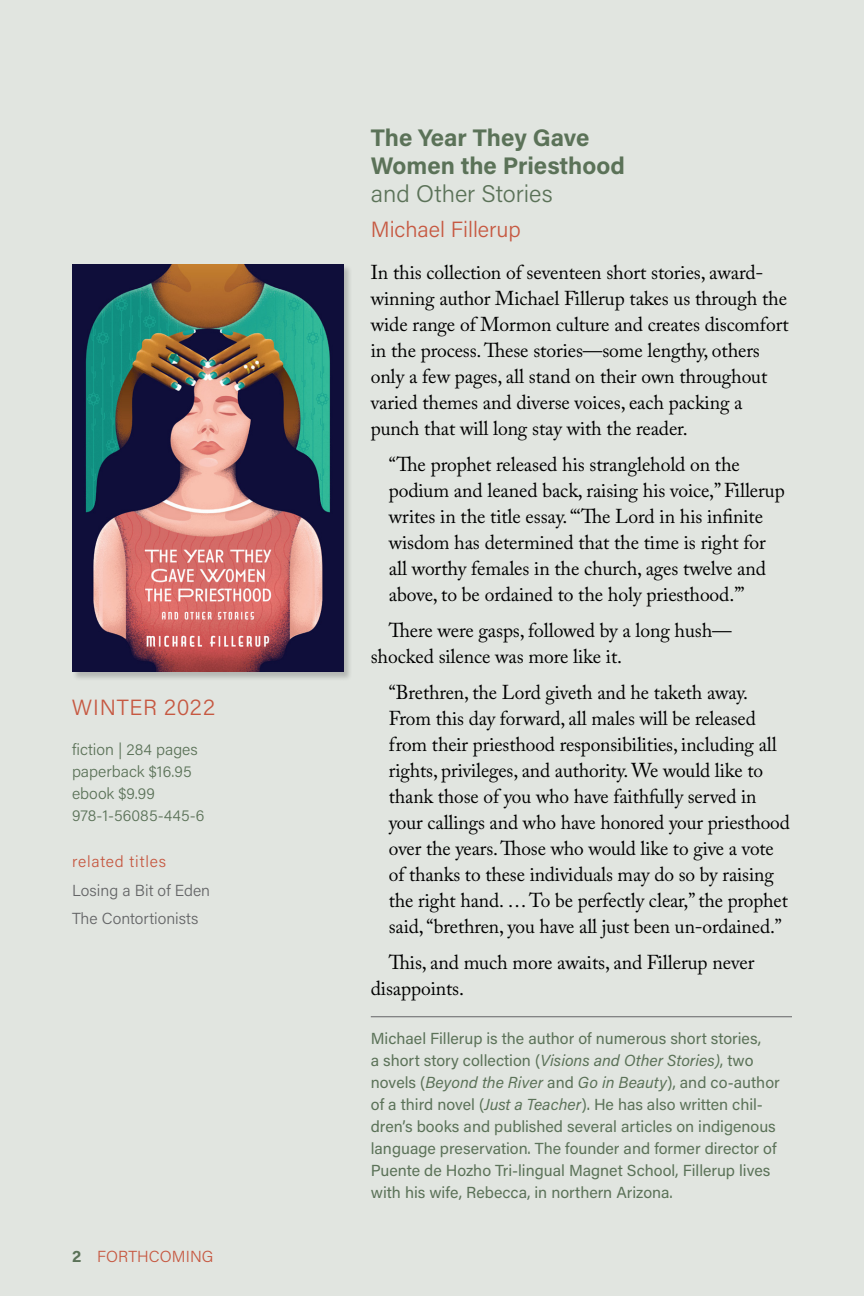
<style>
.page{position:relative;width:864px;height:1296px;background:#e1e5e0}
.page>*{position:absolute;margin:0;border:0;box-sizing:border-box;transform-origin:0 0}
.t1{font:700 24px/28px "Acumin Pro";color:#5b7258}
.t2{font:300 24px "Acumin Pro";color:#5b7258}
.t3{font:300 22px "Acumin Pro";color:#c65841}
.t4{font:300 22px "Acumin Pro";letter-spacing:.03em;color:#c65841}
.t5{font:20px/26px "Adobe Caslon Pro";letter-spacing:-.005em;color:#000}
.t6{font:16px/22px "Acumin Pro";color:#5b7258}
.t7{font:300 16px/22px "Acumin Pro";color:#5b7258}
.t8{font:300 16px/28.2px "Acumin Pro";color:#636466}
.t9{font:300 16px "Acumin Pro";letter-spacing:.04em;color:#c65841}
.t10{font:300 16px "Acumin Pro";letter-spacing:.005em;color:#c65841}
.s1{font-weight:700;color:#5b7258}
.s2{font-style:italic}
</style>
<div class="page">
<div style="left:72px;top:264px;width:281px;height:417px;background:#000;opacity:.2"></div>
<img style="left:72px;top:264px;width:272px;height:408px">
<hr style="left:371px;top:1016px;width:421px;height:1px;background:#636466">
<p class="t4" style="left:72px;top:692px;width:145px">WINTER 2022</p>
<p class="t7" style="left:72px;top:738px;width:134px">fiction | 284 pages paperback $16.95 ebook $9.99<br>978-1-56085-445-6</p>
<p class="t9" style="left:72px;top:851px;width:96px">related titles</p>
<p class="t8" style="left:72px;top:875px;width:140px">Losing a Bit of Eden<br>The Contortionists</p>
<p class="t10" style="left:72px;top:1245px;width:143px"><span class="s1">2</span> FORTHCOMING</p>
<p class="t1" style="left:371px;top:122px;width:256px">The Year They Gave<br>Women the Priesthood</p>
<p class="t2" style="left:371px;top:177px;width:183px">and Other Stories</p>
<p class="t3" style="left:371px;top:214px;width:151px">Michael Fillerup</p>
<p class="t5" style="left:371px;top:259px;width:419px">In this collection of seventeen short stories, award&shy;winning author Michael Fillerup takes us through the wide range of Mormon culture and creates discomfort in the process. These stories—some lengthy, others only a few pages, all stand on their own throughout varied themes and diverse voices, each packing a punch that will long stay with the reader.</p>
<p class="t5" style="left:389px;top:451px;width:398px">“The prophet released his stranglehold on the podium and leaned back, raising his voice,” Fillerup writes in the title essay. “‘The Lord in his infinite wisdom has determined that the time is right for all worthy females in the church, ages twelve and above, to be ordained to the holy priesthood.’”</p>
<p class="t5" style="left:371px;top:617px;width:362px;text-indent:18px">There were gasps, followed by a long hush— shocked silence was more like it.</p>
<p class="t5" style="left:389px;top:679px;width:403px">“Brethren, the Lord giveth and he taketh away.<br>From this day forward, all males will be released from their priesthood responsibilities, including all rights, privileges, and authority. We would like to thank those of you who have faithfully served in your callings and who have honored your priesthood over the years. Those who would like to give a vote of thanks to these individuals may do so by raising the right hand. … To be perfectly clear,” the prophet said, “brethren, you have all just been un-ordained.”</p>
<p class="t5" style="left:371px;top:949px;width:385px;text-indent:18px">This, and much more awaits, and Fillerup never disappoints.</p>
<p class="t6" style="left:371px;top:1027px;width:411px">Michael Fillerup is the author of numerous short stories,<br>a short story collection (<span class="s2">Visions and Other Stories)</span>, two novels (<span class="s2">Beyond the River</span> and <span class="s2">Go in Beauty</span>), and co-author of a third novel (<span class="s2">Just a Teacher</span>). He has also written chil&shy;dren’s books and published several articles on indigenous language preservation. The founder and former director of Puente de Hozho Tri-lingual Magnet School, Fillerup lives with his wife, Rebecca, in northern Arizona.</p>
</div>
